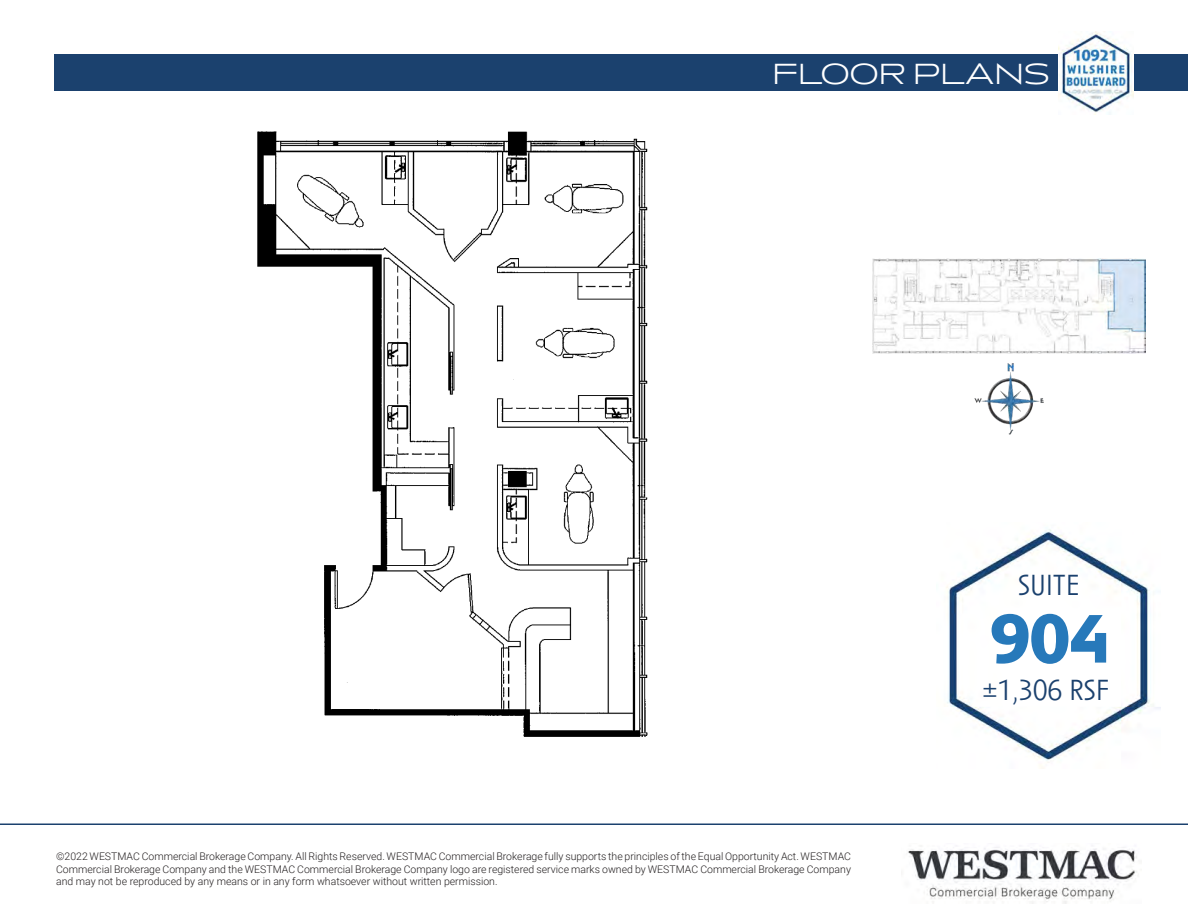
<style>
.page{position:relative;width:1188px;height:918px;background:#fff}
.page>*{position:absolute;margin:0;border:0;box-sizing:border-box;transform-origin:0 0}
.t1{font:700 70.5px "Anisette Std";color:#2779ba}
.t2{font:300 30px "Anisette Std";color:#1b416e}
.t3{font:300 30px "Anisette Std";color:#fff}
.t4{font:300 10.5px/12.6px "Roboto";color:#231f20;text-align:justify}
</style>
<div class="page">
<img style="left:908px;top:847px;width:229px;height:56px">
<div style="left:54px;top:54px;width:1134px;height:37px;background:#1b416e"></div>
<img style="left:1058px;top:32px;width:76px;height:83px">
<img style="left:946px;top:529px;width:215px;height:239px">
<hr style="left:0;top:824px;width:1188px;height:1px;background:#1b416e">
<img style="left:257px;top:131px;width:391px;height:606px">
<img style="left:872px;top:258px;width:274px;height:96px">
<img style="left:974px;top:363px;width:70px;height:72px">
<h2 class="t3" style="left:773px;top:58px;width:279px">FLOOR PLANS</h2>
<h2 class="t2" style="left:1018px;top:569px;width:63px">SUITE</h2>
<p class="t1" style="left:991px;top:600px;width:120px">904</p>
<p class="t4" style="left:56px;top:850px;width:796px">©2022 WESTMAC Commercial Brokerage Company. All Rights Reserved. WESTMAC Commercial Brokerage fully supports the principles of the Equal Opportunity Act. WESTMAC Commercial Brokerage Company and the WESTMAC Commercial Brokerage Company logo are registered service marks owned by WESTMAC Commercial Brokerage Company and may not be reproduced by any means or in any form whatsoever without written permission.</p>
<p class="t2" style="left:983px;top:674px;width:128px">±1,306 RSF</p>
</div>
